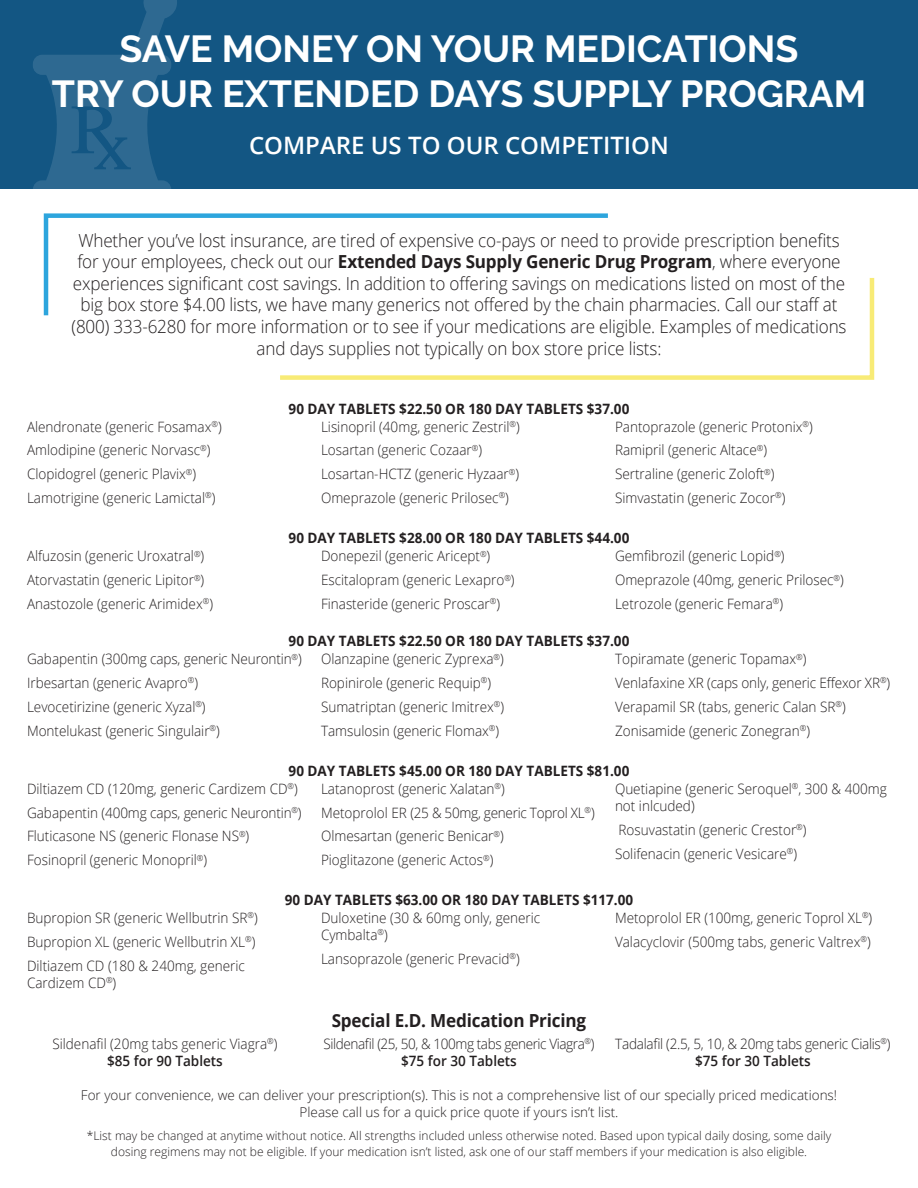
<style>
.page{position:relative;width:918px;height:1188px;background:#fff}
.page>*{position:absolute;margin:0;border:0;box-sizing:border-box;transform-origin:0 0}
.t1{font:700 37.5px "Raleway";color:#fff}
.t2{font:600 24px "Open Sans";color:#fff}
.Body_3{font:300 18px/21.6px "Open Sans";letter-spacing:-.01em;color:#231f20;text-align:center;scale:.95 1}
.Body_3-2{font:700 18px "Open Sans";letter-spacing:-.01em;color:#231f20;scale:.95 1}
.Body_3-3{font:300 14.25px/23.9px "Open Sans";color:#231f20;scale:.95 1}
.Body_3-4{font:700 14.25px "Open Sans";color:#231f20;scale:.95 1}
.Body_3-5{font:300 14.25px/17.1px "Open Sans";letter-spacing:-.02em;color:#231f20;text-align:center;scale:.95 1}
.Body_3-6{font:300 14.25px/17.1px "Open Sans";letter-spacing:-.03em;color:#231f20;text-align:center;scale:.95 1}
.t3{font:300 13.5px/16.5px "Open Sans";color:#231f20;text-align:center}
.t4{font:300 12px/16.5px "Open Sans";color:#231f20;text-align:center}
.s1{font-weight:700}
.s2{font-weight:600}
</style>
<div class="page">
<div style="left:0;top:0;width:918px;height:189px;background:#135683"></div>
<svg style="left:33px;top:0;width:144px;height:189px"></svg>
<svg style="left:43px;top:213px;width:565px;height:103px"></svg>
<svg style="left:276px;top:273px;width:599px;height:107px"></svg>
<p class="t1" style="left:119px;top:28px;width:681px">SAVE MONEY ON YOUR MEDICATIONS</p>
<p class="t1" style="left:52px;top:73px;width:816px">TRY OUR EXTENDED DAYS SUPPLY PROGRAM</p>
<p class="t2" style="left:249px;top:129px;width:421px">COMPARE US TO OUR COMPETITION</p>
<p class="Body_3" style="left:72px;top:229px;width:817px">Whether you’ve lost insurance, are tired of expensive co-pays or need to provide prescription benefits for your employees, check out our <span class="s1">Extended Days Supply Generic Drug Program</span>, where everyone experiences significant cost savings. In addition to offering savings on medications listed on most of the big box store $4.00 lists, we have many generics not offered by the chain pharmacies. Call our staff at (800) 333-6280 for more information or to see if your medications are eligible. Examples of medications and days supplies not typically on box store price lists:</p>
<p class="Body_3-3" style="left:27px;top:414px;width:206px">Alendronate (generic Fosamax<sup>®</sup>)</p>
<p class="Body_3-3" style="left:27px;top:438px;width:195px">Amlodipine (generic Norvasc<sup>®</sup>)</p>
<p class="Body_3-3" style="left:27px;top:462px;width:180px">Clopidogrel (generic Plavix<sup>®</sup>)</p>
<p class="Body_3-3" style="left:27px;top:486px;width:200px">Lamotrigine (generic Lamictal<sup>®</sup>)</p>
<p class="Body_3-3" style="left:27px;top:544px;width:188px">Alfuzosin (generic Uroxatral<sup>®</sup>)</p>
<p class="Body_3-3" style="left:27px;top:568px;width:188px">Atorvastatin (generic Lipitor<sup>®</sup>)</p>
<p class="Body_3-3" style="left:27px;top:592px;width:197px">Anastozole (generic Arimidex<sup>®</sup>)</p>
<p class="Body_3-4" style="left:289px;top:399px;width:360px">90 DAY TABLETS $22.50 OR 180 DAY TABLETS $37.00</p>
<p class="Body_3-3" style="left:321px;top:414px;width:211px">Lisinopril (40mg, generic Zestril<sup>®</sup>)<br>Losartan (generic Cozaar<sup>®</sup>)<br>Losartan-HCTZ (generic Hyzaar<sup>®</sup>)<br>Omeprazole (generic Prilosec<sup>®</sup>)</p>
<p class="Body_3-3" style="left:615px;top:414px;width:210px">Pantoprazole (generic Protonix<sup>®</sup>)<br>Ramipril (generic Altace<sup>®</sup>)<br>Sertraline (generic Zoloft<sup>®</sup>)<br>Simvastatin (generic Zocor<sup>®</sup>)</p>
<p class="Body_3-4" style="left:289px;top:527px;width:360px">90 DAY TABLETS $28.00 OR 180 DAY TABLETS $44.00</p>
<p class="Body_3-3" style="left:321px;top:544px;width:205px">Donepezil (generic Aricept<sup>®</sup>)<br>Escitalopram (generic Lexapro<sup>®</sup>)<br>Finasteride (generic Proscar<sup>®</sup>)</p>
<p class="Body_3-3" style="left:615px;top:544px;width:242px">Gemfibrozil (generic Lopid<sup>®</sup>)<br>Omeprazole (40mg, generic Prilosec<sup>®</sup>)<br>Letrozole (generic Femara<sup>®</sup>)</p>
<p class="Body_3-4" style="left:289px;top:631px;width:360px">90 DAY TABLETS $22.50 OR 180 DAY TABLETS $37.00</p>
<p class="Body_3-3" style="left:27px;top:647px;width:291px">Gabapentin (300mg caps, generic Neurontin<sup>®</sup>)</p>
<p class="Body_3-3" style="left:27px;top:671px;width:182px">Irbesartan (generic Avapro<sup>®</sup>)</p>
<p class="Body_3-3" style="left:27px;top:695px;width:190px">Levocetirizine (generic Xyzal<sup>®</sup>)</p>
<p class="Body_3-3" style="left:27px;top:718px;width:205px">Montelukast (generic Singulair<sup>®</sup>)</p>
<p class="Body_3-3" style="left:321px;top:647px;width:194px">Olanzapine (generic Zyprexa<sup>®</sup>)<br>Ropinirole (generic Requip<sup>®</sup>)<br>Sumatriptan (generic Imitrex<sup>®</sup>)<br>Tamsulosin (generic Flomax<sup>®</sup>)</p>
<p class="Body_3-3" style="left:615px;top:647px;width:291px">Topiramate (generic Topamax<sup>®</sup>)<br>Venlafaxine XR (caps only, generic Effexor XR<sup>®</sup>)<br>Verapamil SR (tabs, generic Calan SR<sup>®</sup>)<br>Zonisamide (generic Zonegran<sup>®</sup>)</p>
<p class="Body_3-4" style="left:289px;top:761px;width:360px">90 DAY TABLETS $45.00 OR 180 DAY TABLETS $81.00</p>
<p class="Body_3-3" style="left:27px;top:776px;width:287px">Diltiazem CD (120mg, generic Cardizem CD<sup>®</sup>)</p>
<p class="Body_3-3" style="left:27px;top:800px;width:291px">Gabapentin (400mg caps, generic Neurontin<sup>®</sup>)</p>
<p class="Body_3-3" style="left:27px;top:824px;width:236px">Fluticasone NS (generic Flonase NS<sup>®</sup>)</p>
<p class="Body_3-3" style="left:27px;top:848px;width:191px">Fosinopril (generic Monopril<sup>®</sup>)</p>
<p class="Body_3-3" style="left:321px;top:776px;width:290px">Latanoprost (generic Xalatan<sup>®</sup>)<br>Metoprolol ER (25 &amp; 50mg, generic Toprol XL<sup>®</sup>)<br>Olmesartan (generic Benicar<sup>®</sup>)<br>Pioglitazone (generic Actos<sup>®</sup>)</p>
<p class="Body_3-3" style="left:615px;top:780px;width:288px;line-height:17.1px">Quetiapine (generic Seroquel<sup>®</sup>, 300 &amp; 400mg not inlcuded)</p>
<p class="Body_3-3" style="left:615px;top:817px;width:203px">Rosuvastatin (generic Crestor<sup>®</sup>)<br>Solifenacin (generic Vesicare<sup>®</sup>)</p>
<p class="Body_3-3" style="left:27px;top:905px;width:244px">Bupropion SR (generic Wellbutrin SR<sup>®</sup>)</p>
<p class="Body_3-3" style="left:27px;top:929px;width:242px">Bupropion XL (generic Wellbutrin XL<sup>®</sup>)</p>
<p class="Body_3-3" style="left:27px;top:956px;width:231px;line-height:17.1px">Diltiazem CD (180 &amp; 240mg, generic<br>Cardizem CD<sup>®</sup>)</p>
<p class="Body_3-4" style="left:285px;top:890px;width:368px">90 DAY TABLETS $63.00 OR 180 DAY TABLETS $117.00</p>
<p class="Body_3-3" style="left:321px;top:909px;width:232px;line-height:17.1px">Duloxetine (30 &amp; 60mg only, generic<br>Cymbalta<sup>®</sup>)</p>
<p class="Body_3-3" style="left:321px;top:946px;width:211px">Lansoprazole (generic Prevacid<sup>®</sup>)</p>
<p class="Body_3-2" style="left:332px;top:1008px;width:269px">Special E.D. Medication Pricing</p>
<p class="Body_3-3" style="left:615px;top:905px;width:272px">Metoprolol ER (100mg, generic Toprol XL<sup>®</sup>)<br>Valacyclovir (500mg tabs, generic Valtrex<sup>®</sup>)</p>
<p class="Body_3-3" style="left:52px;top:1035px;width:238px;line-height:17.1px;text-align:center">Sildenafil (20mg tabs generic Viagra<sup>®</sup>) <span class="s2">$85 for 90 Tablets</span></p>
<p class="Body_3-6" style="left:324px;top:1035px;width:287px">Sildenafil (25, 50, &amp; 100mg tabs generic Viagra<sup>®</sup>) <span class="s2">$75 for 30 Tablets</span></p>
<p class="Body_3-5" style="left:615px;top:1035px;width:291px">Tadalafil (2.5, 5, 10, &amp; 20mg tabs generic Cialis<sup>®</sup>) <span class="s2">$75 for 30 Tablets</span></p>
<p class="t3" style="left:81px;top:1087px;width:758px">For your convenience, we can deliver your prescription(s). This is not a comprehensive list of our specially priced medications!<br>Please call us for a quick price quote if yours isn’t list.</p>
<p class="t4" style="left:87px;top:1127px;width:746px">*List may be changed at anytime without notice. All strengths included unless otherwise noted. Based upon typical daily dosing, some daily dosing regimens may not be eligible. If your medication isn’t listed, ask one of our staff members if your medication is also eligible.</p>
</div>
